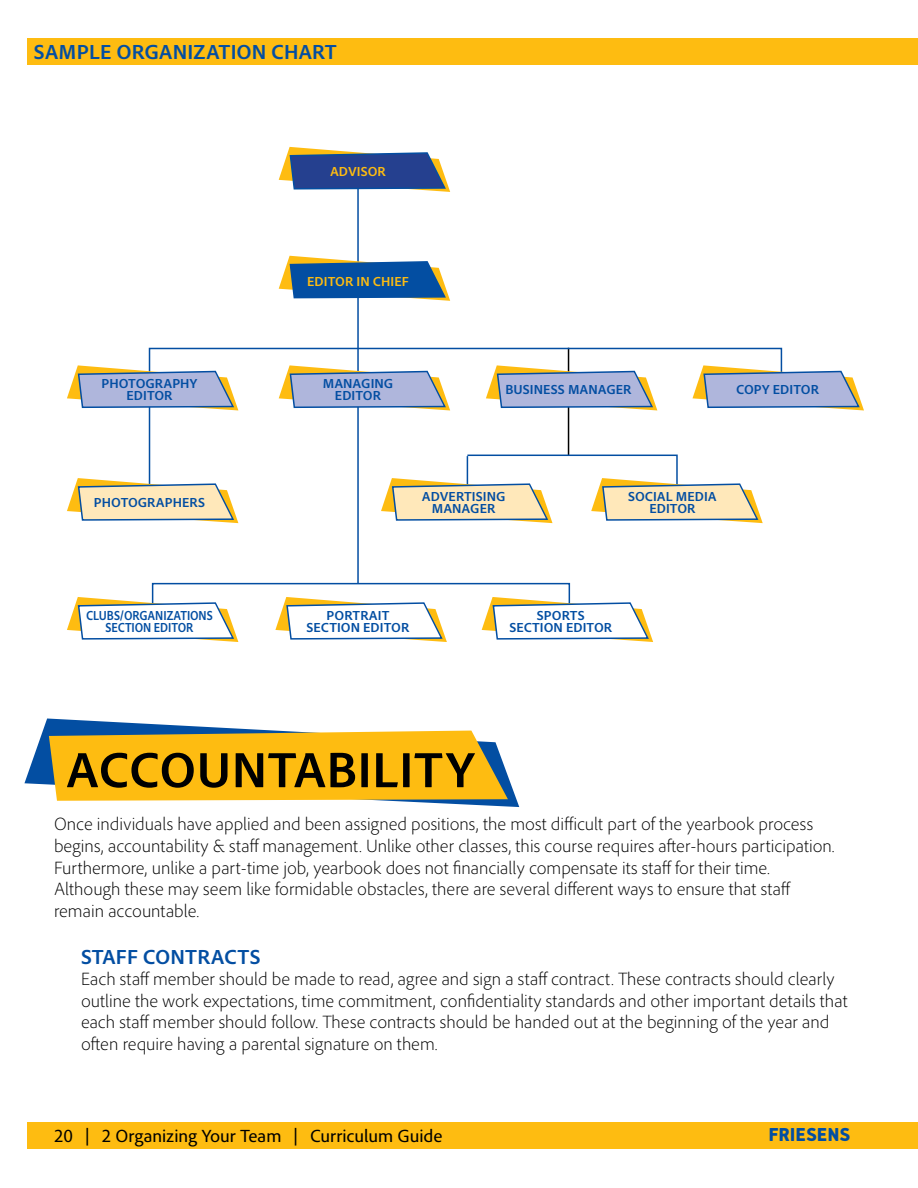
<style>
.page{position:relative;width:918px;height:1188px;background:#fff}
.page>*{position:absolute;margin:0;border:0;box-sizing:border-box;transform-origin:0 0}
.t1{font:700 51px "Adobe Clean";color:#000}
.t2{font:700 21px "Adobe Clean";color:#034ea2}
.t3{font:900 21px "PF Handbook Pro";color:#034ea2}
.t4{font:300 18px/21.6px "Adobe Clean";color:#000}
.t5{font:18px "Adobe Clean";color:#000}
.t6{font:700 13.5px/12px "Adobe Clean";color:#034ea2;text-align:center}
.t7{font:700 13.5px/12px "Adobe Clean";color:#034ea2;text-align:center;scale:.87 1}
.t8{font:700 13.5px "Adobe Clean";color:#febc11}
</style>
<div class="page">
<div style="left:27px;top:1122px;width:891px;height:27px;background:#febc11"></div>
<hr style="left:357px;top:181px;width:2px;height:403px;background:#034ea2">
<svg style="left:148px;top:347px;width:635px;height:155px"></svg>
<svg style="left:278px;top:146px;width:172px;height:62px"></svg>
<svg style="left:278px;top:242px;width:172px;height:74px"></svg>
<svg style="left:67px;top:352px;width:171px;height:74px"></svg>
<svg style="left:67px;top:464px;width:171px;height:60px"></svg>
<svg style="left:67px;top:582px;width:586px;height:60px"></svg>
<svg style="left:371px;top:454px;width:392px;height:70px"></svg>
<svg style="left:269px;top:352px;width:181px;height:74px"></svg>
<svg style="left:476px;top:352px;width:181px;height:74px"></svg>
<svg style="left:683px;top:352px;width:181px;height:74px"></svg>
<svg style="left:24px;top:718px;width:495px;height:89px"></svg>
<svg style="left:41px;top:723px;width:467px;height:84px;background:#e5bb44"></svg>
<div style="left:27px;top:38px;width:891px;height:27px;background:#febc11"></div>
<p class="t2" style="left:34px;top:38px;width:305px">SAMPLE ORGANIZATION CHART</p>
<p class="t8" style="left:330px;top:162px;width:57px">ADVISOR</p>
<p class="t6" style="left:101px;top:377px;width:98px">PHOTOGRAPHY<br>EDITOR</p>
<p class="t6" style="left:94px;top:496px;width:113px">PHOTOGRAPHERS</p>
<p class="t8" style="left:307px;top:273px;width:103px">EDITOR IN CHIEF</p>
<p class="t6" style="left:323px;top:377px;width:72px">MANAGING<br>EDITOR</p>
<p class="t6" style="left:505px;top:383px;width:128px">BUSINESS MANAGER</p>
<p class="t6" style="left:736px;top:383px;width:85px">COPY EDITOR</p>
<p class="t6" style="left:422px;top:490px;width:85px">ADVERTISING<br>MANAGER</p>
<p class="t6" style="left:628px;top:490px;width:90px">SOCIAL MEDIA<br>EDITOR</p>
<p class="t7" style="left:86px;top:609px;width:147px">CLUBS/ORGANIZATIONS<br>SECTION EDITOR</p>
<p class="t6" style="left:307px;top:609px;width:104px">PORTRAIT<br>SECTION EDITOR</p>
<p class="t6" style="left:509px;top:609px;width:104px">SPORTS<br>SECTION EDITOR</p>
<h1 class="t1" style="left:66px;top:737px;width:412px">ACCOUNTABILITY</h1>
<p class="t4" style="left:54px;top:813px;width:782px">Once individuals have applied and been assigned positions, the most difficult part of the yearbook process begins, accountability &amp; staff management. Unlike other classes, this course requires after-hours participation.<br>Furthermore, unlike a part-time job, yearbook does not financially compensate its staff for their time.<br>Although these may seem like formidable obstacles, there are several different ways to ensure that staff remain accountable.</p>
<p class="t2" style="left:81px;top:943px;width:181px">STAFF CONTRACTS</p>
<p class="t4" style="left:81px;top:968px;width:768px">Each staff member should be made to read, agree and sign a staff contract. These contracts should clearly outline the work expectations, time commitment, confidentiality standards and other important details that each staff member should follow. These contracts should be handed out at the beginning of the year and often require having a parental signature on them.</p>
<p class="t5" style="left:54px;top:1124px;width:390px">20 | 2 Organizing Your Team | Curriculum Guide</p>
<p class="t3" style="left:768px;top:1122px;width:84px">FRIESENS</p>
</div>
